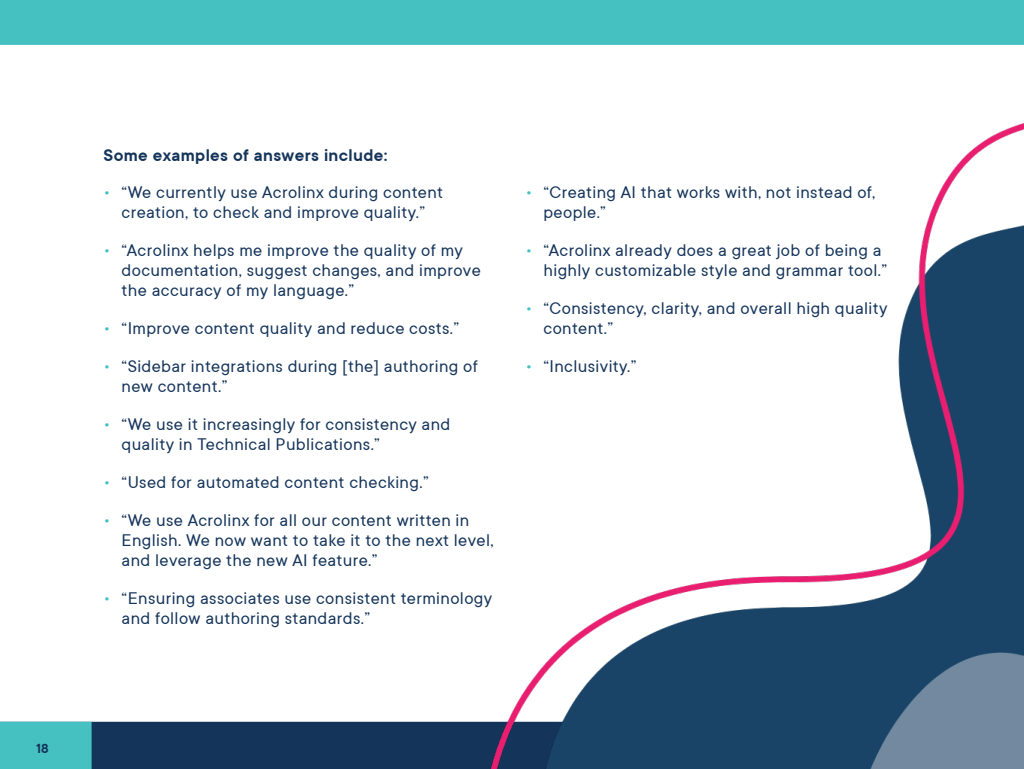
<style>
.page{position:relative;width:1024px;height:769px;background:#fff}
.page>*{position:absolute;margin:0;border:0;box-sizing:border-box;transform-origin:0 0}
.t1{font:18.8px/20px "TT Commons";letter-spacing:.02em;color:#14345a}
.t2{font:600 18.8px "TT Commons";letter-spacing:.02em;color:#14345a}
.t3{font:600 14.8px "TT Commons";color:#14345a}
.s1{color:#40c2c2}
</style>
<div class="page">
<div style="left:0;top:0;width:1024px;height:45px;background:#46c1c1"></div>
<div style="left:92px;top:721px;width:311px;height:47px;background:#14345a"></div>
<img style="left:403px;top:123px;width:621px;height:645px">
<div style="left:0;top:721px;width:92px;height:47px;background:#46c1c1"></div>
<p class="t3" style="left:36px;top:738px;width:14px">18</p>
<p class="t2" style="left:104px;top:143px;width:285px">Some examples of answers include:</p>
<p class="t1" style="left:104px;top:181px;width:341px;text-align:center"><span class="s1">•</span> “We currently use Acrolinx during content creation, to check and improve quality.”</p>
<p class="t1" style="left:122px;top:239px;width:361px;text-indent:-18px"><span class="s1">•</span> “Acrolinx helps me improve the quality of my documentation, suggest changes, and improve the accuracy of my language.”</p>
<p class="t1" style="left:104px;top:317px;width:357px"><span class="s1">•</span> “Improve content quality and reduce costs.”</p>
<p class="t1" style="left:122px;top:355px;width:358px;text-indent:-18px"><span class="s1">•</span> “Sidebar integrations during [the] authoring of new content.”</p>
<p class="t1" style="left:122px;top:413px;width:330px;text-indent:-18px"><span class="s1">•</span> “We use it increasingly for consistency and quality in Technical Publications.”</p>
<p class="t1" style="left:104px;top:471px;width:327px"><span class="s1">•</span> “Used for automated content checking.”</p>
<p class="t1" style="left:122px;top:509px;width:373px;text-indent:-18px"><span class="s1">•</span> “We use Acrolinx for all our content written in<br>English. We now want to take it to the next level, and leverage the new AI feature.”</p>
<p class="t1" style="left:122px;top:587px;width:372px;text-indent:-18px"><span class="s1">•</span> “Ensuring associates use consistent terminology and follow authoring standards.”</p>
<p class="t1" style="left:544px;top:181px;width:333px;text-indent:-18px"><span class="s1">•</span> “Creating AI that works with, not instead of, people.”</p>
<p class="t1" style="left:526px;top:239px;width:363px;text-align:right"><span class="s1">•</span> “Acrolinx already does a great job of being a highly customizable style and grammar tool.”</p>
<p class="t1" style="left:544px;top:297px;width:346px;text-indent:-18px"><span class="s1">•</span> “Consistency, clarity, and overall high quality content.”</p>
<p class="t1" style="left:526px;top:355px;width:113px"><span class="s1">•</span> “Inclusivity.”</p>
</div>
